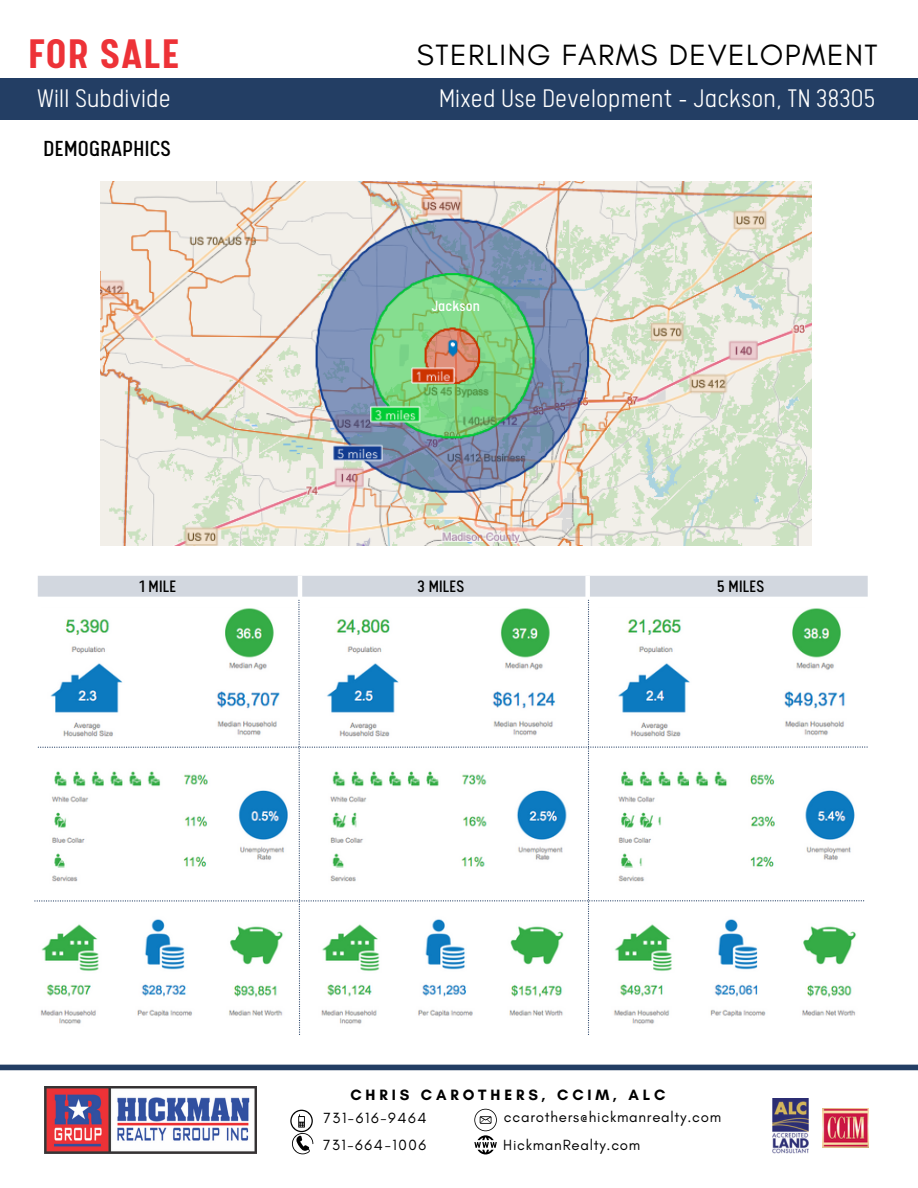
<style>
.page{position:relative;width:918px;height:1188px;background:#fff}
.page>*{position:absolute;margin:0;border:0;box-sizing:border-box;transform-origin:0 0}
.t1{font:700 46.35px "Calps Sans";letter-spacing:.035em;color:#ed3237}
.t2{font:29.85px "Glacial Indifference";letter-spacing:.05em;color:#000}
.t3{font:300 28.5px "Calps Sans";letter-spacing:.005em;color:#fff}
.t4{font:24.45px "Calps Sans";letter-spacing:.015em;color:#000}
.t5{font:18.6px "Calps Sans";letter-spacing:.01em;color:#000}
.t6{font:16.65px "Calps Sans";letter-spacing:.01em;color:#fff}
.t7{font:700 15.3px "Glacial Indifference";letter-spacing:.255em;color:#000}
.t8{font:15px/27.8px "Glacial Indifference";letter-spacing:.05em;color:#000}
.t9{font:15px "Glacial Indifference";letter-spacing:.11em;color:#000}
</style>
<div class="page">
<img style="left:44px;top:1087px;width:213px;height:66px">
<svg style="left:290px;top:1110px;width:23px;height:44px"></svg>
<svg style="left:474px;top:1109px;width:23px;height:45px"></svg>
<img style="left:823px;top:1108px;width:46px;height:40px">
<img style="left:772px;top:1098px;width:36px;height:55px">
<div style="left:0;top:1065px;width:918px;height:5px;background:#233e64"></div>
<img style="left:100px;top:181px;width:711px;height:364px">
<svg style="left:34px;top:599px;width:834px;height:436px"></svg>
<div style="left:38px;top:576px;width:830px;height:21px;background:#d2d7df"></div>
<hr style="left:298px;top:576px;width:4px;height:23px;background:#fff">
<div style="left:585px;top:576px;width:5px;height:23px;background:#fff"></div>
<div style="left:0;top:78px;width:918px;height:41px;background:#233e64"></div>
<h1 class="t1" style="left:28px;top:35px;width:153px">FOR SALE</h1>
<p class="t2" style="left:417px;top:36px;width:462px">STERLING FARMS DEVELOPMENT</p>
<p class="t3" style="left:37px;top:86px;width:135px">Will Subdivide</p>
<p class="t3" style="left:439px;top:86px;width:438px">Mixed Use Development - Jackson, TN 38305</p>
<p class="t4" style="left:44px;top:139px;width:129px">DEMOGRAPHICS</p>
<p class="t6" style="left:432px;top:299px;width:50px">Jackson</p>
<p class="t5" style="left:139px;top:578px;width:38px">1 MILE</p>
<p class="t5" style="left:418px;top:578px;width:48px">3 MILES</p>
<p class="t5" style="left:717px;top:578px;width:48px">5 MILES</p>
<p class="t7" style="left:350px;top:1085px;width:317px">CHRIS CAROTHERS, CCIM, ALC</p>
<p class="t9" style="left:323px;top:1135px;width:105px">731-664-1006</p>
<p class="t9" style="left:324px;top:1109px;width:105px">731-616-9464</p>
<p class="t8" style="left:503px;top:1103px;width:219px">ccarothers@hickmanrealty.com<br>HickmanRealty.com</p>
</div>
